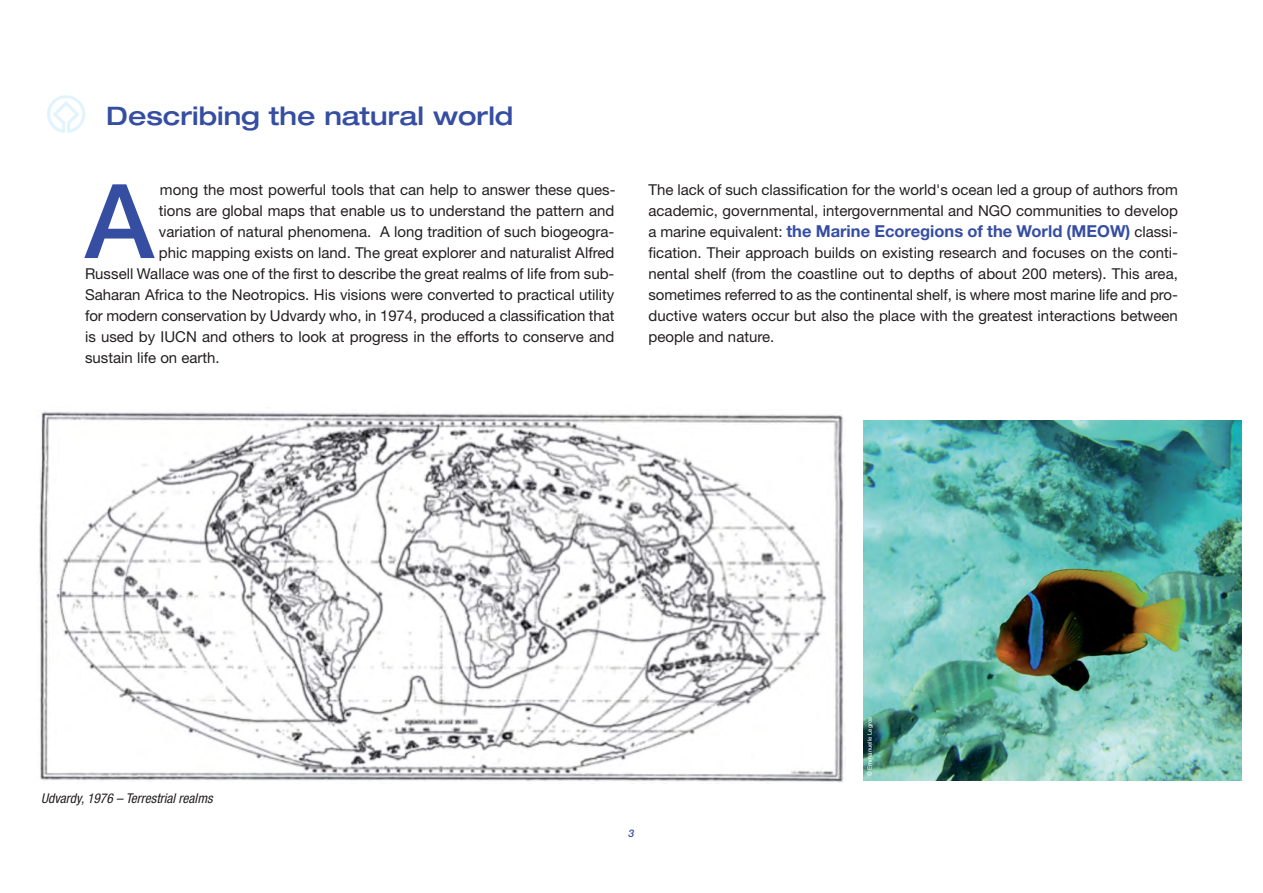
<style>
.page{position:relative;width:1263px;height:893px;background:#fff}
.page>*{position:absolute;margin:0;border:0;box-sizing:border-box;transform-origin:0 0}
.t1{font:500 103.2px "Helvetica Neue LT Std";color:#364ea2}
.t2{font:500 expanded 25.5px "Helvetica Neue LT Std";color:#364ea2}
.t3{font:700 16.5px "Helvetica Neue LT Std";color:#364ea2}
.t4{font:15px/21px "Helvetica Neue LT Std";color:#231f20}
.t5{font:italic condensed 13.5px "Helvetica Neue LT Std";color:#231f20}
.t6{font:italic 500 10.5px "Helvetica Neue LT Std";color:#364ea2}
.t7{font:6px "Helvetica Neue LT Std";color:#fff}
.s1{font-weight:400;font-size:15px;color:#231f20}
</style>
<div class="page">
<img style="left:47px;top:95px;width:38px;height:38px">
<img style="left:39px;top:411px;width:807px;height:372px">
<img style="left:863px;top:421px;width:379px;height:360px">
<h2 class="t2" style="left:106px;top:106px;width:409px">Describing the natural world</h2>
<h1 class="t1" style="left:85px;top:162px;width:70px">A</h1>
<p class="t4" style="left:160px;top:181px;width:457px">mong the most powerful tools that can help to answer these ques-</p>
<p class="t4" style="left:159px;top:202px;width:457px">tions are global maps that enable us to understand the pattern and</p>
<p class="t4" style="left:159px;top:223px;width:457px">variation of natural phenomena. A long tradition of such biogeogra-</p>
<p class="t4" style="left:159px;top:244px;width:457px">phic mapping exists on land. The great explorer and naturalist Alfred</p>
<p class="t4" style="left:85px;top:265px;width:531px">Russell Wallace was one of the first to describe the great realms of life from sub-</p>
<p class="t4" style="left:85px;top:286px;width:531px">Saharan Africa to the Neotropics. His visions were converted to practical utility</p>
<p class="t4" style="left:85px;top:307px;width:531px">for modern conservation by Udvardy who, in 1974, produced a classification that</p>
<p class="t4" style="left:85px;top:328px;width:531px">is used by IUCN and others to look at progress in the efforts to conserve and</p>
<p class="t4" style="left:85px;top:349px;width:136px">sustain life on earth.</p>
<p class="t4" style="left:648px;top:181px;width:531px">The lack of such classification for the world's ocean led a group of authors from academic, governmental, intergovernmental and NGO communities to develop</p>
<p class="t3" style="left:648px;top:225px;width:531px"><span class="s1">a marine equivalent:</span> the Marine Ecoregions of the World (MEOW) <span class="s1">classi-</span></p>
<p class="t4" style="left:648px;top:244px;width:531px;text-align:justify">fication. Their approach builds on existing research and focuses on the conti&shy;nental shelf (from the coastline out to depths of about 200 meters). This area, sometimes referred to as the continental shelf, is where most marine life and pro&shy;ductive waters occur but also the place with the greatest interactions between people and nature.</p>
<p class="t5" style="left:41px;top:793px;width:173px">Udvardy, 1976 – Terrestrial realms</p>
<p class="t6" style="left:628px;top:827px;width:7px">3</p>
<p class="t7" style="left:867px;top:776px;width:61px;rotate:-90deg">© Emmanuelle Legros</p>
</div>
